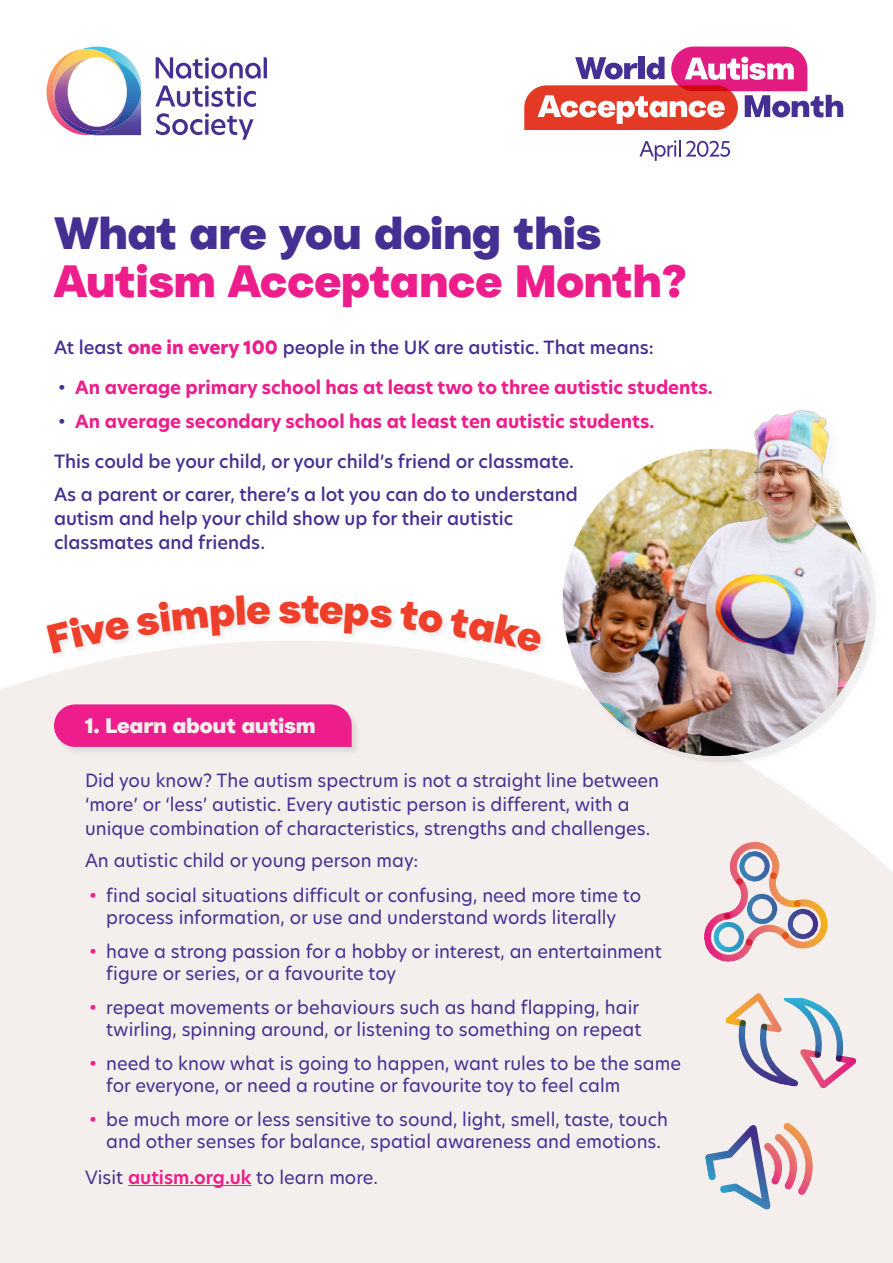
<style>
.page{position:relative;width:893px;height:1263px;background:#fff}
.page>*{position:absolute;margin:0;border:0;box-sizing:border-box;transform-origin:0 0}
.t1{font:900 45px/48px "Radial";letter-spacing:-.01em;color:#ed1e8c}
.t2{font:900 21px "Radial";letter-spacing:-.01em;color:#f4efec}
.t3{font:18px/21.6px "TP Hero";color:#452f92}
.t4{font:500 18px/24px "TP Hero";color:#452f92}
.t5{font:700 18px "TP Hero";color:#ed1e8c}
.s1{color:#452f92}
.s2{font-weight:800;color:#ed1e8c}
.s3{font-weight:600;color:#452f92}
.s4{color:#ed1e8c}
.s5{font-weight:600;color:#ed1e8c}
</style>
<div class="page">
<div style="left:0;top:661px;width:893px;height:602px;background:#f4efec"></div>
<div style="left:566px;top:408px;width:319px;height:364px;background:#231f20;opacity:.05"></div>
<img style="left:556px;top:408px;width:316px;height:355px">
<div style="left:54px;top:704px;width:307px;height:52px;background:#e8e3e0"></div>
<svg style="left:54px;top:704px;width:298px;height:43px;background:#ed258f"></svg>
<div style="left:45px;top:594px;width:503px;height:67px;background:#231f20;opacity:.1"></div>
<hr style="left:128px;top:1185px;width:124px;height:1px;background:#ed1e8c">
<svg style="left:639px;top:140px;width:91px;height:21px"></svg>
<svg style="left:524px;top:47px;width:319px;height:83px"></svg>
<svg style="left:156px;top:113px;width:98px;height:27px"></svg>
<svg style="left:155px;top:86px;width:101px;height:21px"></svg>
<svg style="left:156px;top:57px;width:111px;height:22px"></svg>
<svg style="left:47px;top:47px;width:94px;height:88px"></svg>
<svg style="left:705px;top:1123px;width:109px;height:87px;background:#d5c7cf"></svg>
<svg style="left:717px;top:988px;width:148px;height:105px;background:#dbd4d8"></svg>
<svg style="left:704px;top:835px;width:123px;height:127px;background:#decacb"></svg>
<svg style="left:47px;top:616px;width:83px;height:37px"></svg>
<svg style="left:136px;top:595px;width:134px;height:41px"></svg>
<svg style="left:279px;top:596px;width:114px;height:38px"></svg>
<svg style="left:399px;top:601px;width:44px;height:33px"></svg>
<svg style="left:449px;top:608px;width:94px;height:45px"></svg>
<p class="t1" style="left:54px;top:206px;width:635px"><span class="s1">What are you doing this<br></span>Autism Acceptance Month?</p>
<p class="t4" style="left:54px;top:335px;width:601px">At least <span class="s2">one in every 100</span> people in the UK are autistic. That means:</p>
<p class="t5" style="left:58px;top:375px;width:656px"><span class="s3">•</span> An average primary school has at least two to three autistic students.</p>
<p class="t5" style="left:58px;top:409px;width:598px"><span class="s3">•</span> An average secondary school has at least ten autistic students.</p>
<p class="t4" style="left:54px;top:449px;width:521px">This could be your child, or your child’s friend or classmate.</p>
<p class="t4" style="left:54px;top:482px;width:525px">As a parent or carer, there’s a lot you can do to understand autism and help your child show up for their autistic classmates and friends.</p>
<p class="t2" style="left:85px;top:710px;width:232px">1. Learn about autism</p>
<p class="t3" style="left:85px;top:768px;width:575px;line-height:24px">Did you know? The autism spectrum is not a straight line between ‘more’ or ‘less’ autistic. Every autistic person is different, with a unique combination of characteristics, strengths and challenges.</p>
<p class="t3" style="left:85px;top:850px;width:335px">An autistic child or young person may:</p>
<p class="t3" style="left:89px;top:885px;width:553px;text-align:center"><span class="s4">•</span> find social situations difficult or confusing, need more time to process information, or use and understand words literally</p>
<p class="t3" style="left:106px;top:941px;width:557px;text-indent:-17px"><span class="s4">•</span> have a strong passion for a hobby or interest, an entertainment figure or series, or a favourite toy</p>
<p class="t3" style="left:89px;top:997px;width:554px;text-align:right"><span class="s4">•</span> repeat movements or behaviours such as hand flapping, hair twirling, spinning around, or listening to something on repeat</p>
<p class="t3" style="left:106px;top:1053px;width:576px;text-indent:-17px"><span class="s4">•</span> need to know what is going to happen, want rules to be the same for everyone, or need a routine or favourite toy to feel calm</p>
<p class="t3" style="left:89px;top:1108px;width:580px;text-align:center"><span class="s4">•</span> be much more or less sensitive to sound, light, smell, taste, touch and other senses for balance, spatial awareness and emotions.</p>
<p class="t3" style="left:85px;top:1166px;width:295px">Visit <span class="s5">autism.org.uk</span> to learn more.</p>
</div>
